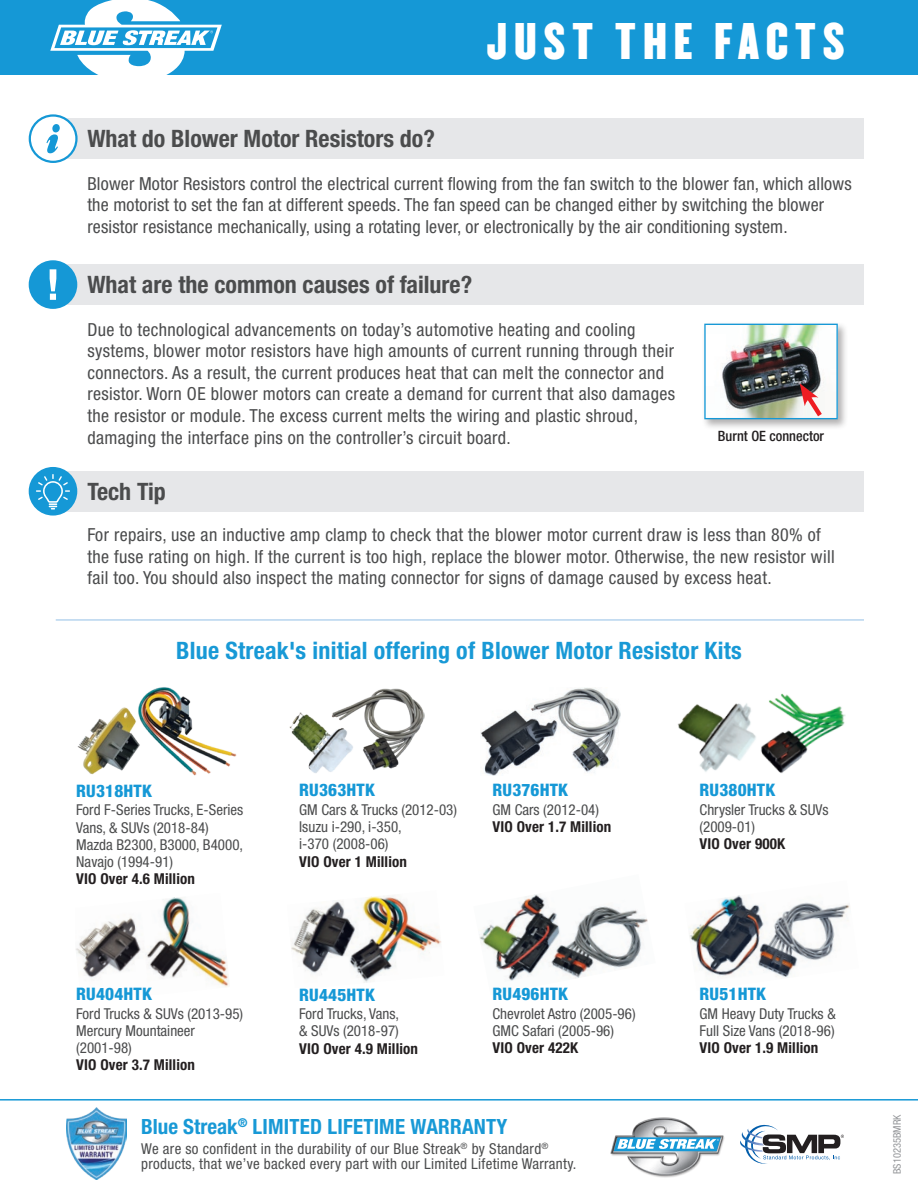
<style>
.page{position:relative;width:918px;height:1188px;background:#fff}
.page>*{position:absolute;margin:0;border:0;box-sizing:border-box;transform-origin:0 0}
.t1{font:45px "Champion HTF Welterweight";letter-spacing:.15em;color:#fff}
.Subhead_-_BS{font:700 condensed 24px "Helvetica Neue LT Std";color:#4b4c4d}
.Subhead_-_BS-2{font:700 condensed 24px "Helvetica Neue LT Std";letter-spacing:.01em;color:#1899d6}
.Subhead_-_BS-3{font:700 condensed 21px "Helvetica Neue LT Std";letter-spacing:.01em;color:#1899d6}
.Copy_-_BS{font:condensed 18px/21.6px "Helvetica Neue LT Std";letter-spacing:.02em;color:#4b4c4d}
.Part___small_-_BS{font:800 condensed 17.25px "Helvetica Neue LT Std";letter-spacing:.01em;color:#1598d6}
.Application_-_BS{font:condensed 15px/17.2px "Helvetica Neue LT Std";color:#4b4c4d}
.VIO_-_BS{font:700 condensed 15px "Helvetica Neue LT Std";letter-spacing:.01em;color:#231f20}
.Copy_-_BS-2{font:condensed 15px/15px "Helvetica Neue LT Std";letter-spacing:.02em;color:#4b4c4d}
.t2{font:500 condensed 14.25px "Helvetica Neue LT Std";color:#231f20}
.Job___-_BS{font:condensed 10.5px "Helvetica Neue LT Std";color:#939598}
</style>
<div class="page">
<div style="left:55px;top:471px;width:809px;height:41px;background:#e6e7e9"></div>
<div style="left:29px;top:467px;width:48px;height:49px;background:#1598d6;border-radius:50%"></div>
<svg style="left:36px;top:474px;width:34px;height:36px"></svg>
<img style="left:77px;top:687px;width:160px;height:89px">
<img style="left:289px;top:688px;width:136px;height:85px">
<img style="left:480px;top:687px;width:140px;height:89px">
<img style="left:678px;top:693px;width:168px;height:81px">
<img style="left:76px;top:897px;width:153px;height:90px">
<img style="left:291px;top:896px;width:150px;height:87px">
<img style="left:479px;top:894px;width:169px;height:87px">
<img style="left:689px;top:895px;width:161px;height:83px">
<div style="left:0;top:0;width:918px;height:75px;background:#1598d6"></div>
<img style="left:610px;top:1117px;width:115px;height:61px">
<svg style="left:614px;top:1137px;width:107px;height:14px"></svg>
<svg style="left:740px;top:1125px;width:104px;height:39px"></svg>
<svg style="left:50px;top:0;width:172px;height:75px"></svg>
<div style="left:56px;top:264px;width:808px;height:41px;background:#e6e7e9"></div>
<div style="left:29px;top:260px;width:48px;height:49px;background:#1598d6;border-radius:50%"></div>
<svg style="left:50px;top:269px;width:6px;height:31px"></svg>
<div style="left:702px;top:321px;width:146px;height:109px;background:#231f20;opacity:.35"></div>
<img style="left:706px;top:326px;width:130px;height:91px">
<div style="left:704px;top:324px;width:134px;height:95px;border:1px solid #1598d6"></div>
<svg style="left:800px;top:383px;width:26px;height:38px"></svg>
<div style="left:55px;top:118px;width:809px;height:41px;background:#e6e7e9"></div>
<div style="left:30px;top:115px;width:47px;height:47px;background:#1598d6;border-radius:50%"></div>
<div style="left:30px;top:116px;width:46px;height:46px;background:#fff;border-radius:50%"></div>
<div style="left:29px;top:114px;width:49px;height:49px;border:2px solid #1598d6;border-radius:50%"></div>
<svg style="left:46px;top:124px;width:14px;height:29px"></svg>
<hr style="left:0;top:1099px;width:918px;height:2px;background:#1598d6">
<hr style="left:56px;top:620px;width:808px;height:1px;background:#92bfe6">
<img style="left:66px;top:1108px;width:61px;height:71px">
<p class="Subhead_-_BS" style="left:87px;top:124px;width:349px">What do Blower Motor Resistors do?</p>
<h1 class="t1" style="left:487px;top:12px;width:360px">JUST THE FACTS</h1>
<p class="Copy_-_BS" style="left:87px;top:172px;width:766px">Blower Motor Resistors control the electrical current flowing from the fan switch to the blower fan, which allows the motorist to set the fan at different speeds. The fan speed can be changed either by switching the blower resistor resistance mechanically, using a rotating lever, or electronically by the air conditioning system.</p>
<p class="Subhead_-_BS" style="left:87px;top:270px;width:386px">What are the common causes of failure?</p>
<p class="Copy_-_BS" style="left:87px;top:318px;width:589px">Due to technological advancements on today’s automotive heating and cooling systems, blower motor resistors have high amounts of current running through their connectors. As a result, the current produces heat that can melt the connector and resistor. Worn OE blower motors can create a demand for current that also damages the resistor or module. The excess current melts the wiring and plastic shroud, damaging the interface pins on the controller’s circuit board.</p>
<p class="Subhead_-_BS" style="left:87px;top:477px;width:80px">Tech Tip</p>
<p class="t2" style="left:718px;top:427px;width:108px">Burnt OE connector</p>
<p class="Copy_-_BS" style="left:87px;top:524px;width:749px">For repairs, use an inductive amp clamp to check that the blower motor current draw is less than 80% of the fuse rating on high. If the current is too high, replace the blower motor. Otherwise, the new resistor will fail too. You should also inspect the mating connector for signs of damage caused by excess heat.</p>
<p class="Subhead_-_BS-2" style="left:176px;top:636px;width:567px">Blue Streak's initial offering of Blower Motor Resistor Kits</p>
<p class="Part___small_-_BS" style="left:76px;top:780px;width:77px">RU318HTK</p>
<p class="Application_-_BS" style="left:76px;top:801px;width:169px">Ford F-Series Trucks, E-Series<br>Vans, &amp; SUVs (2018-84)</p>
<p class="Application_-_BS" style="left:76px;top:836px;width:168px">Mazda B2300, B3000, B4000,<br>Navajo (1994-91)</p>
<p class="VIO_-_BS" style="left:76px;top:870px;width:120px">VIO Over 4.6 Million</p>
<p class="Part___small_-_BS" style="left:76px;top:983px;width:77px">RU404HTK</p>
<p class="Application_-_BS" style="left:76px;top:1005px;width:168px">Ford Trucks &amp; SUVs (2013-95)</p>
<p class="Application_-_BS" style="left:76px;top:1022px;width:120px">Mercury Mountaineer</p>
<p class="Application_-_BS" style="left:76px;top:1039px;width:57px">(2001-98)</p>
<p class="VIO_-_BS" style="left:76px;top:1056px;width:120px">VIO Over 3.7 Million</p>
<p class="Part___small_-_BS" style="left:299px;top:780px;width:77px">RU363HTK</p>
<p class="Application_-_BS" style="left:299px;top:801px;width:159px">GM Cars &amp; Trucks (2012-03)</p>
<p class="Application_-_BS" style="left:299px;top:818px;width:104px">Isuzu i-290, i-350, i-370 (2008-06)</p>
<p class="VIO_-_BS" style="left:299px;top:852px;width:109px">VIO Over 1 Million</p>
<p class="Part___small_-_BS" style="left:493px;top:780px;width:77px">RU376HTK</p>
<p class="Application_-_BS" style="left:493px;top:801px;width:108px">GM Cars (2012-04)</p>
<p class="VIO_-_BS" style="left:493px;top:818px;width:120px">VIO Over 1.7 Million</p>
<p class="Part___small_-_BS" style="left:299px;top:984px;width:77px">RU445HTK</p>
<p class="Application_-_BS" style="left:299px;top:1005px;width:101px">Ford Trucks, Vans, &amp; SUVs (2018-97)</p>
<p class="VIO_-_BS" style="left:299px;top:1039px;width:120px">VIO Over 4.9 Million</p>
<p class="Part___small_-_BS" style="left:493px;top:983px;width:77px">RU496HTK</p>
<p class="Application_-_BS" style="left:493px;top:1005px;width:145px">Chevrolet Astro (2005-96)</p>
<p class="Application_-_BS" style="left:493px;top:1022px;width:123px">GMC Safari (2005-96)</p>
<p class="VIO_-_BS" style="left:493px;top:1039px;width:87px">VIO Over 422K</p>
<p class="Subhead_-_BS-3" style="left:141px;top:1114px;width:368px">Blue Streak<sup>®</sup> LIMITED LIFETIME WARRANTY</p>
<p class="Copy_-_BS-2" style="left:141px;top:1141px;width:437px">We are so confident in the durability of our Blue Streak<sup>®</sup> by Standard<sup>® </sup>products, that we’ve backed every part with our Limited Lifetime Warranty.</p>
<p class="Part___small_-_BS" style="left:700px;top:780px;width:77px">RU380HTK</p>
<p class="Application_-_BS" style="left:700px;top:801px;width:131px">Chrysler Trucks &amp; SUVs</p>
<p class="Application_-_BS" style="left:700px;top:818px;width:57px">(2009-01)</p>
<p class="VIO_-_BS" style="left:700px;top:835px;width:87px">VIO Over 900K</p>
<p class="Part___small_-_BS" style="left:700px;top:983px;width:68px">RU51HTK</p>
<p class="Application_-_BS" style="left:700px;top:1005px;width:138px">GM Heavy Duty Trucks &amp;<br>Full Size Vans (2018-96)</p>
<p class="VIO_-_BS" style="left:700px;top:1039px;width:120px">VIO Over 1.9 Million</p>
<p class="Job___-_BS" style="left:891px;top:1174px;width:61px;rotate:-90deg">BS10235BMRK</p>
</div>
